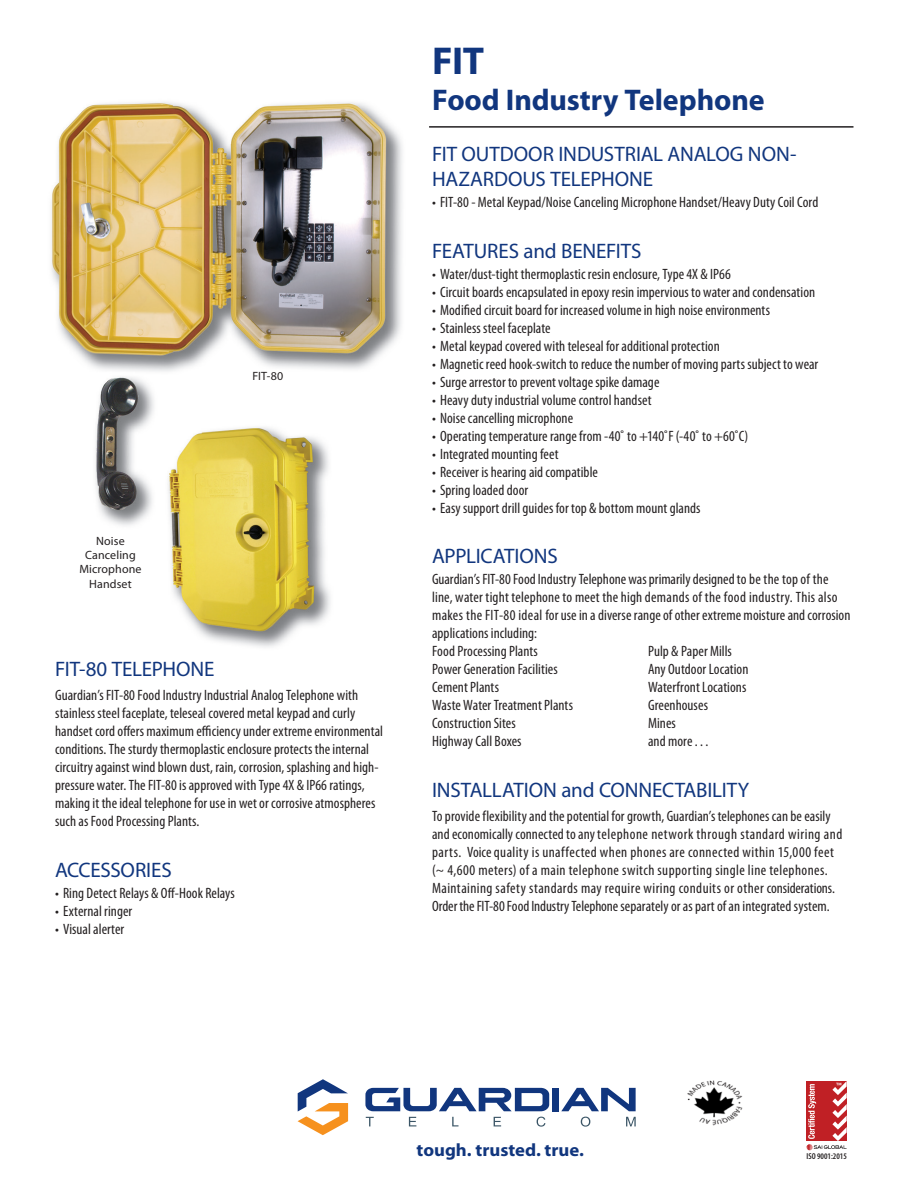
<style>
.page{position:relative;width:918px;height:1188px;background:#fff}
.page>*{position:absolute;margin:0;border:0;box-sizing:border-box;transform-origin:0 0}
.Heading_1{font:700 39px "Myriad Pro";color:#11367e}
.Heading_2_w_underlin{font:700 30px "Myriad Pro";letter-spacing:-.005em;color:#11367e}
.Paragraph_Heading{font:21px/25.2px "Myriad Pro";letter-spacing:-.005em;color:#11367e}
.t1{font:700 17.85px "Myriad Pro";color:#11367e;scale:1.04 1}
.Paragraph{font:condensed 15px/18px "Myriad Pro";letter-spacing:.005em;color:#231f20}
.Paragraph_Applicatio{font:condensed 15px/18px "Myriad Pro";letter-spacing:.005em;color:#231f20}
.Paragraph-2{font:condensed 15px/18px "Myriad Pro";letter-spacing:.025em;color:#231f20}
.Image_Caption_Center{font:12px "Myriad Pro";letter-spacing:.01em;color:#231f20}
.t2{font:600 condensed 8.55px "Myriad Pro";color:#231f20}
</style>
<div class="page">
<img style="left:51px;top:102px;width:351px;height:545px">
<hr style="left:429px;top:126px;width:424px;height:2px;background:#231f20">
<div style="left:552px;top:1088px;width:7px;height:23px;background:#11367e"></div>
<svg style="left:561px;top:1088px;width:75px;height:23px"></svg>
<svg style="left:365px;top:1088px;width:184px;height:23px"></svg>
<svg style="left:298px;top:1079px;width:50px;height:56px"></svg>
<svg style="left:366px;top:1117px;width:8px;height:9px"></svg>
<svg style="left:409px;top:1117px;width:7px;height:9px"></svg>
<svg style="left:452px;top:1117px;width:7px;height:9px"></svg>
<svg style="left:494px;top:1117px;width:7px;height:9px"></svg>
<svg style="left:537px;top:1117px;width:9px;height:10px"></svg>
<svg style="left:581px;top:1117px;width:9px;height:10px"></svg>
<svg style="left:626px;top:1117px;width:10px;height:9px"></svg>
<div style="left:806px;top:1081px;width:41px;height:60px;background:#c02025"></div>
<svg style="left:807px;top:1081px;width:40px;height:69px"></svg>
<img style="left:687px;top:1080px;width:56px;height:46px">
<p class="Image_Caption_Center" style="left:96px;top:533px;width:30px">Noise</p>
<p class="Image_Caption_Center" style="left:85px;top:548px;width:52px">Canceling</p>
<p class="Image_Caption_Center" style="left:79px;top:562px;width:64px">Microphone</p>
<p class="Image_Caption_Center" style="left:89px;top:576px;width:44px">Handset</p>
<p class="Image_Caption_Center" style="left:252px;top:369px;width:32px">FIT-80</p>
<p class="Paragraph_Heading" style="left:55px;top:656px;width:161px">FIT-80 TELEPHONE</p>
<p class="Paragraph" style="left:55px;top:686px;width:329px">Guardian’s FIT-80 Food Industry Industrial Analog Telephone with stainless steel faceplate, teleseal covered metal keypad and curly handset cord offers maximum efficiency under extreme environmental conditions. The sturdy thermoplastic enclosure protects the internal circuitry against wind blown dust, rain, corrosion, splashing and high&shy;pressure water. The FIT-80 is approved with Type 4X &amp; IP66 ratings, making it the ideal telephone for use in wet or corrosive atmospheres such as Food Processing Plants.</p>
<p class="Paragraph_Heading" style="left:55px;top:857px;width:118px">ACCESSORIES</p>
<p class="Paragraph" style="left:55px;top:884px;width:181px">• Ring Detect Relays &amp; Off-Hook Relays</p>
<p class="Paragraph" style="left:55px;top:902px;width:79px">• External ringer</p>
<p class="Paragraph" style="left:55px;top:920px;width:71px">• Visual alerter</p>
<p class="Heading_1" style="left:432px;top:35px;width:53px">FIT</p>
<p class="Heading_2_w_underlin" style="left:432px;top:80px;width:334px">Food Industry Telephone</p>
<p class="Paragraph_Heading" style="left:432px;top:141px;width:366px">FIT OUTDOOR INDUSTRIAL ANALOG NON-<br>HAZARDOUS TELEPHONE</p>
<p class="Paragraph" style="left:432px;top:193px;width:388px">• FIT-80 - Metal Keypad/Noise Canceling Microphone Handset/Heavy Duty Coil Cord</p>
<p class="Paragraph_Heading" style="left:432px;top:238px;width:211px">FEATURES and BENEFITS</p>
<p class="Paragraph" style="left:432px;top:264px;width:300px">• Water/dust-tight thermoplastic resin enclosure, Type 4X &amp; IP66</p>
<p class="Paragraph" style="left:432px;top:282px;width:385px">• Circuit boards encapsulated in epoxy resin impervious to water and condensation</p>
<p class="Paragraph" style="left:432px;top:300px;width:339px">• Modified circuit board for increased volume in high noise environments</p>
<p class="Paragraph" style="left:432px;top:318px;width:120px">• Stainless steel faceplate</p>
<p class="Paragraph" style="left:432px;top:336px;width:289px">• Metal keypad covered with teleseal for additional protection</p>
<p class="Paragraph" style="left:432px;top:354px;width:388px">• Magnetic reed hook-switch to reduce the number of moving parts subject to wear</p>
<p class="Paragraph" style="left:432px;top:372px;width:229px">• Surge arrestor to prevent voltage spike damage</p>
<p class="Paragraph" style="left:432px;top:390px;width:221px">• Heavy duty industrial volume control handset</p>
<p class="Paragraph" style="left:432px;top:408px;width:143px">• Noise cancelling microphone</p>
<p class="Paragraph" style="left:432px;top:426px;width:318px">• Operating temperature range from -40˚ to +140˚F (-40˚ to +60˚C)</p>
<p class="Paragraph" style="left:432px;top:444px;width:128px">• Integrated mounting feet</p>
<p class="Paragraph" style="left:432px;top:462px;width:167px">• Receiver is hearing aid compatible</p>
<p class="Paragraph" style="left:432px;top:480px;width:98px">• Spring loaded door</p>
<p class="Paragraph" style="left:432px;top:498px;width:270px">• Easy support drill guides for top &amp; bottom mount glands</p>
<p class="Paragraph_Heading" style="left:432px;top:543px;width:127px">APPLICATIONS</p>
<p class="Paragraph_Applicatio" style="left:432px;top:570px;width:420px">Guardian’s FIT-80 Food Industry Telephone was primarily designed to be the top of the line, water tight telephone to meet the high demands of the food industry. This also makes the FIT-80 ideal for use in a diverse range of other extreme moisture and corrosion applications including:</p>
<p class="Paragraph_Applicatio" style="left:432px;top:642px;width:107px">Food Processing Plants</p>
<p class="Paragraph_Applicatio" style="left:648px;top:642px;width:85px">Pulp &amp; Paper Mills</p>
<p class="Paragraph_Applicatio" style="left:432px;top:660px;width:127px">Power Generation Facilities</p>
<p class="Paragraph_Applicatio" style="left:648px;top:660px;width:102px">Any Outdoor Location</p>
<p class="Paragraph_Applicatio" style="left:432px;top:678px;width:68px">Cement Plants</p>
<p class="Paragraph_Applicatio" style="left:648px;top:678px;width:100px">Waterfront Locations</p>
<p class="Paragraph_Applicatio" style="left:432px;top:696px;width:142px">Waste Water Treatment Plants</p>
<p class="Paragraph_Applicatio" style="left:648px;top:696px;width:61px">Greenhouses</p>
<p class="Paragraph_Applicatio" style="left:432px;top:714px;width:85px">Construction Sites</p>
<p class="Paragraph_Applicatio" style="left:648px;top:714px;width:29px">Mines</p>
<p class="Paragraph_Applicatio" style="left:432px;top:732px;width:91px">Highway Call Boxes</p>
<p class="Paragraph_Applicatio" style="left:648px;top:732px;width:62px">and more . . .</p>
<p class="Paragraph_Heading" style="left:432px;top:777px;width:319px">INSTALLATION and CONNECTABILITY</p>
<p class="Paragraph-2" style="left:432px;top:807px;width:412px">To provide flexibility and the potential for growth, Guardian’s telephones can be easily and economically connected to any telephone network through standard wiring and parts. Voice quality is unaffected when phones are connected within 15,000 feet (~ 4,600 meters) of a main telephone switch supporting single line telephones.<br>Maintaining safety standards may require wiring conduits or other considerations.<br>Order the FIT-80 Food Industry Telephone separately or as part of an integrated system.</p>
<p class="t1" style="left:417px;top:1139px;width:162px">tough. trusted. true.</p>
<p class="t2" style="left:807px;top:1152px;width:42px">ISO 9001:2015</p>
</div>
